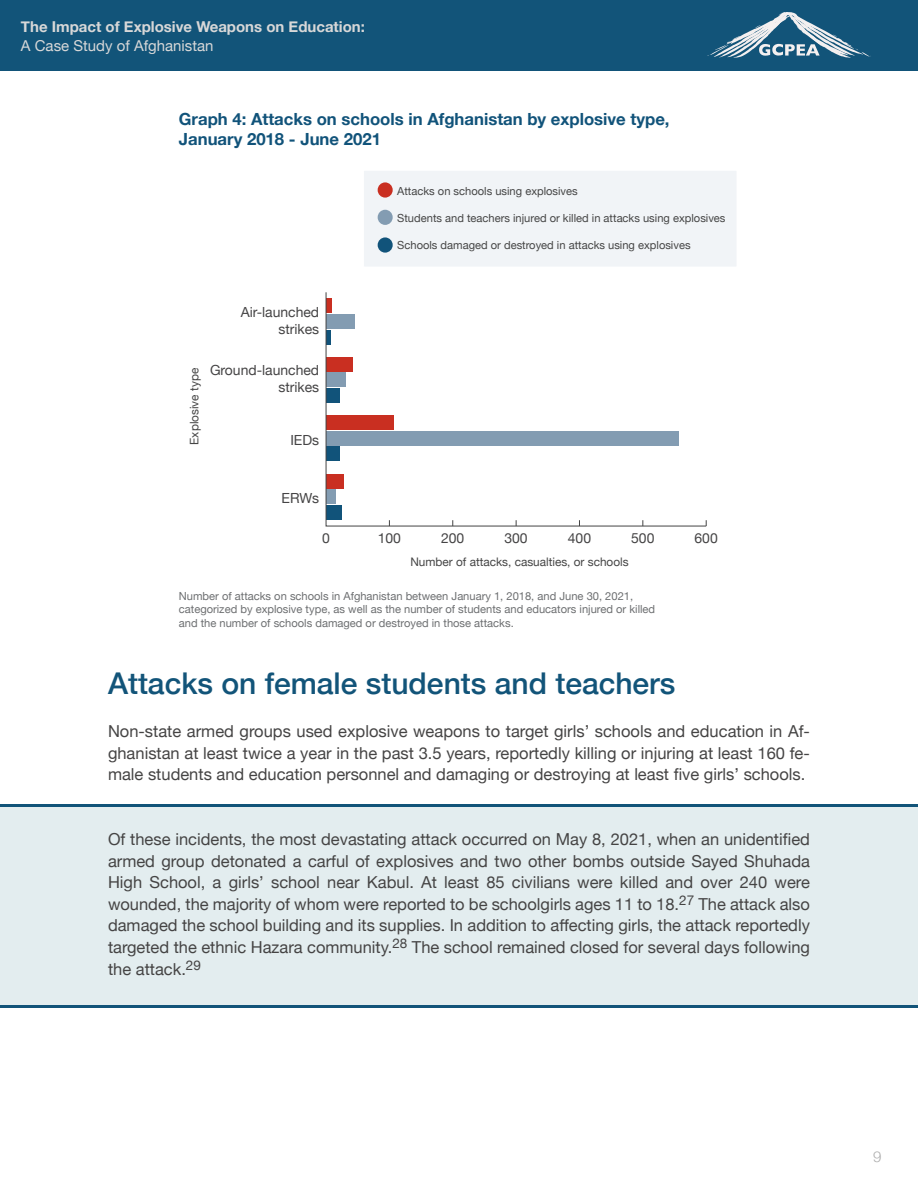
<style>
.page{position:relative;width:918px;height:1188px;background:#fff}
.page>*{position:absolute;margin:0;border:0;box-sizing:border-box;transform-origin:0 0}
.t1{font:500 30px "Helvetica Neue";color:#125479}
.t2{font:700 16.8px/20.1px "Helvetica Neue";color:#11537a}
.t3{font:16.5px/21.6px "Helvetica Neue";color:#454444;text-align:justify}
.t4{font:700 15px "Helvetica Neue";color:#d8d8d8}
.t5{font:15px "Helvetica Neue";color:#d8d8d8}
.t6{font:300 15px "Helvetica Neue";color:#acacac}
.t7{font:13.95px/16.8px "Helvetica Neue";color:#454445;text-align:right}
.t8{font:11.85px "Helvetica Neue";color:#454545}
.t9{font:11.1px/13.4px "Helvetica Neue";color:#6d6f71}
.t10{font:11.1px "Helvetica Neue";color:#454545}
</style>
<div class="page">
<hr style="left:917px;top:0;width:1px;height:71px;background:#125479">
<div style="left:0;top:0;width:918px;height:70px;background:#125479"></div>
<svg style="left:707px;top:12px;width:164px;height:46px"></svg>
<div style="left:0;top:804px;width:918px;height:202px;background:#e3edef"></div>
<svg style="left:325px;top:292px;width:382px;height:235px"></svg>
<div style="left:364px;top:171px;width:373px;height:96px;background:#f1f4f7"></div>
<div style="left:378px;top:210px;width:15px;height:15px;background:#839cb2;border-radius:8px"></div>
<div style="left:378px;top:237px;width:15px;height:16px;background:#11537a;border-radius:8px"></div>
<div style="left:378px;top:182px;width:15px;height:16px;background:#c92f21;border-radius:8px"></div>
<hr style="left:0;top:1005px;width:918px;height:3px;background:#125479">
<hr style="left:0;top:804px;width:918px;height:3px;background:#125479">
<p class="t4" style="left:21px;top:15px;width:346px">The Impact of Explosive Weapons on Education:</p>
<p class="t5" style="left:21px;top:35px;width:194px">A Case Study of Afghanistan</p>
<p class="t2" style="left:179px;top:110px;width:492px">Graph 4: Attacks on schools in Afghanistan by explosive type,<br>January 2018 - June 2021</p>
<p class="t10" style="left:397px;top:183px;width:182px">Attacks on schools using explosives</p>
<p class="t10" style="left:397px;top:210px;width:330px">Students and teachers injured or killed in attacks using explosives</p>
<p class="t10" style="left:397px;top:237px;width:295px">Schools damaged or destroyed in attacks using explosives</p>
<p class="t8" style="left:186px;top:445px;width:78px;rotate:-90deg">Explosive type</p>
<p class="t7" style="left:241px;top:305px;width:80px">Air-launched strikes</p>
<p class="t7" style="left:210px;top:363px;width:111px">Ground-launched strikes</p>
<p class="t7" style="left:290px;top:433px;width:30px">IEDs</p>
<p class="t7" style="left:282px;top:490px;width:39px">ERWs</p>
<p class="t7" style="left:322px;top:530px;width:9px">0</p>
<p class="t7" style="left:378px;top:530px;width:25px">100</p>
<p class="t7" style="left:441px;top:530px;width:25px">200</p>
<p class="t7" style="left:504px;top:530px;width:25px">300</p>
<p class="t7" style="left:568px;top:530px;width:25px">400</p>
<p class="t7" style="left:631px;top:530px;width:25px">500</p>
<p class="t7" style="left:695px;top:530px;width:25px">600</p>
<p class="t8" style="left:410px;top:553px;width:220px">Number of attacks, casualties, or schools</p>
<p class="t9" style="left:179px;top:590px;width:478px">Number of attacks on schools in Afghanistan between January 1, 2018, and June 30, 2021, categorized by explosive type, as well as the number of students and educators injured or killed and the number of schools damaged or destroyed in those attacks.</p>
<h1 class="t1" style="left:108px;top:659px;width:569px">Attacks on female students and teachers</h1>
<p class="t3" style="left:108px;top:721px;width:704px">Non-state armed groups used explosive weapons to target girls’ schools and education in Af&shy;ghanistan at least twice a year in the past 3.5 years, reportedly killing or injuring at least 160 fe&shy;male students and education personnel and damaging or destroying at least five girls’ schools.</p>
<p class="t3" style="left:108px;top:829px;width:704px">Of these incidents, the most devastating attack occurred on May 8, 2021, when an unidentified armed group detonated a carful of explosives and two other bombs outside Sayed Shuhada High School, a girls’ school near Kabul. At least 85 civilians were killed and over 240 were wounded, the majority of whom were reported to be schoolgirls ages 11 to 18.<sup>27</sup> The attack also damaged the school building and its supplies. In addition to affecting girls, the attack reportedly targeted the ethnic Hazara community.<sup>28</sup> The school remained closed for several days following the attack.<sup>29</sup></p>
<p class="t6" style="left:873px;top:1145px;width:10px">9</p>
</div>
